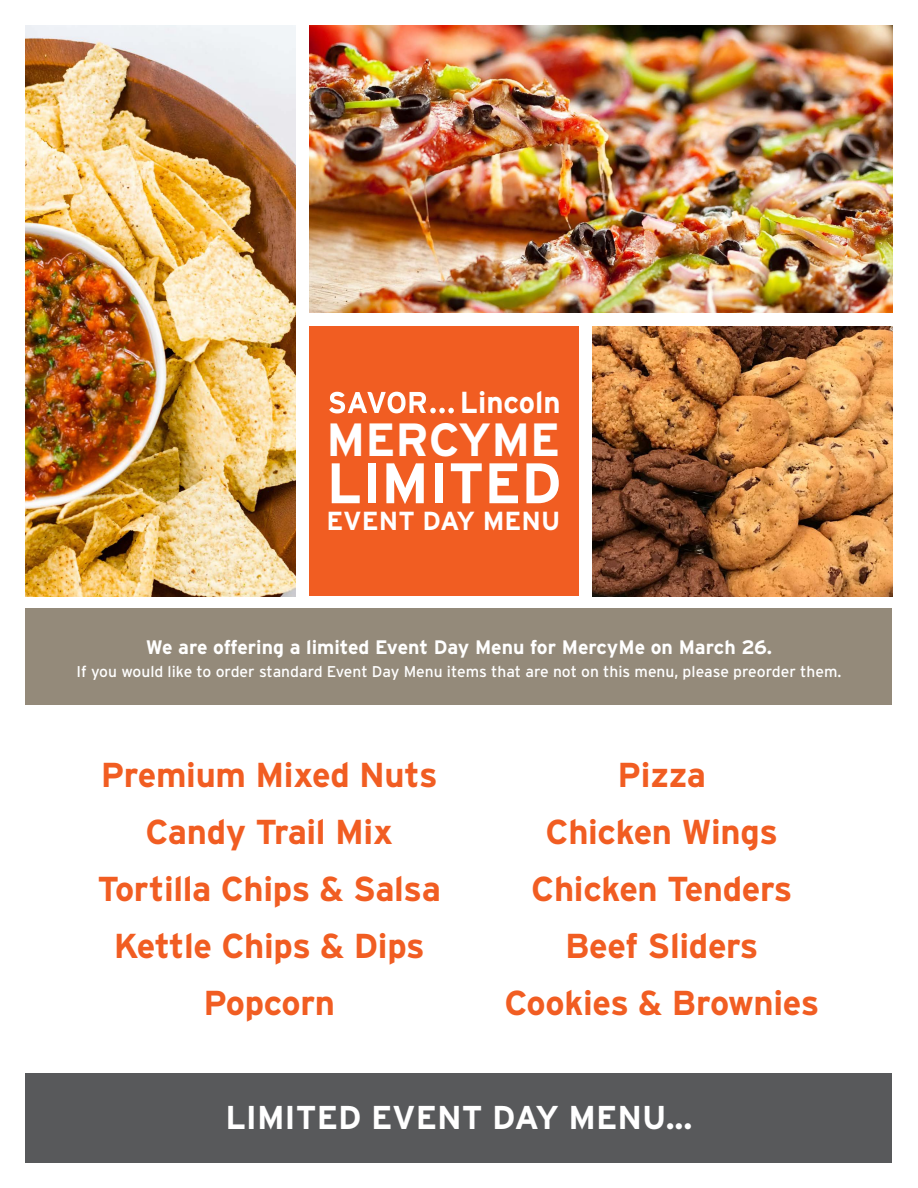
<style>
.page{position:relative;width:918px;height:1188px;background:#fff}
.page>*{position:absolute;margin:0;border:0;box-sizing:border-box;transform-origin:0 0}
.t1{font:700 57px "Interstate";color:#fff}
.t2{font:700 46.5px "Interstate";color:#fff}
.t3{font:700 34.65px/56.8px "Interstate";letter-spacing:-.01em;color:#f15d22;text-align:center}
.t4{font:700 33px "Interstate";color:#fff}
.t5{font:700 30.3px "Interstate";color:#fff}
.t6{font:700 26.1px "Interstate";color:#fff}
.t7{font:700 19.5px "Interstate";color:#fff}
.t8{font:15.6px "Interstate";color:#fff}
</style>
<div class="page">
<img style="left:309px;top:26px;width:583px;height:287px">
<img style="left:592px;top:326px;width:300px;height:270px">
<div style="left:309px;top:326px;width:270px;height:270px;background:#f15d22"></div>
<img style="left:26px;top:26px;width:270px;height:570px">
<div style="left:26px;top:1073px;width:866px;height:89px;background:#58595b"></div>
<svg style="left:329px;top:392px;width:125px;height:21px"></svg>
<div style="left:26px;top:608px;width:866px;height:97px;background:#948a7a"></div>
<p class="t5" style="left:460px;top:386px;width:102px">Lincoln</p>
<h2 class="t2" style="left:327px;top:413px;width:235px">MERCYME</h2>
<h1 class="t1" style="left:327px;top:451px;width:237px">LIMITED</h1>
<p class="t6" style="left:327px;top:506px;width:235px">EVENT DAY MENU</p>
<p class="t7" style="left:146px;top:636px;width:628px">We are offering a limited Event Day Menu for MercyMe on March 26.</p>
<p class="t8" style="left:77px;top:663px;width:766px">If you would like to order standard Event Day Menu items that are not on this menu, please preorder them.</p>
<p class="t3" style="left:98px;top:746px;width:345px">Premium Mixed Nuts<br>Candy Trail Mix<br>Tortilla Chips &amp; Salsa<br>Kettle Chips &amp; Dips<br>Popcorn</p>
<p class="t3" style="left:505px;top:746px;width:316px">Pizza<br>Chicken Wings<br>Chicken Tenders<br>Beef Sliders<br>Cookies &amp; Brownies</p>
<p class="t4" style="left:225px;top:1099px;width:469px">LIMITED EVENT DAY MENU...</p>
</div>
